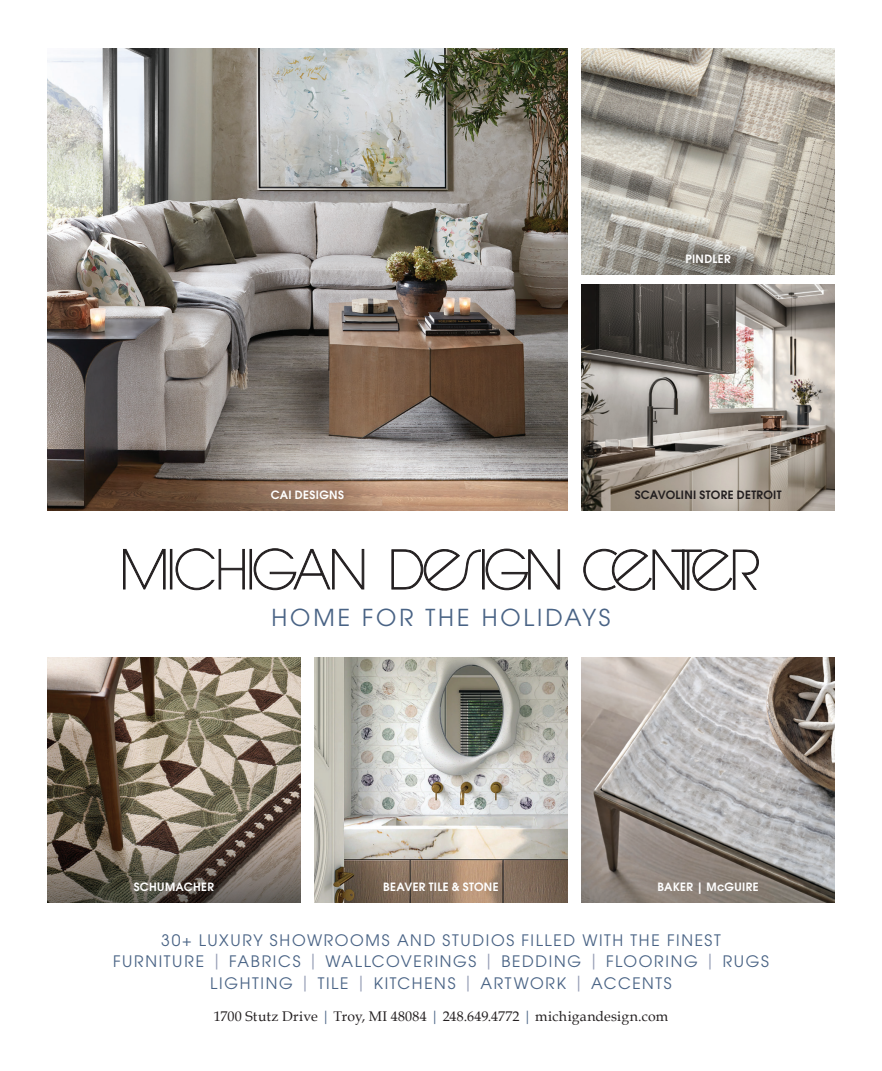
<style>
.page{position:relative;width:882px;height:1071px;background:#fff}
.page>*{position:absolute;margin:0;border:0;box-sizing:border-box;transform-origin:0 0}
.t1{font:23.28px "ITC Avant Garde Std";letter-spacing:.125em;color:#496385}
.t2{font:15.75px/21.3px "ITC Avant Garde Std";letter-spacing:.105em;color:#496385;text-align:center}
.t3{font:14px "Book Antiqua";letter-spacing:.015em;color:#231f20}
.t4{font:600 11.38px "ITC Avant Garde Std";letter-spacing:.03em;color:#fff}
.t5{font:600 11.38px "ITC Avant Garde Std";letter-spacing:.025em;color:#231f20}
.s1{color:#979fb6}
.s2{color:#496385}
</style>
<div class="page">
<img style="left:47px;top:49px;width:521px;height:462px">
<img style="left:581px;top:49px;width:254px;height:226px">
<img style="left:47px;top:657px;width:254px;height:246px">
<img style="left:314px;top:657px;width:254px;height:246px">
<img style="left:581px;top:657px;width:254px;height:246px">
<svg style="left:123px;top:548px;width:43px;height:42px"></svg>
<div style="left:170px;top:549px;width:2px;height:40px;border:1px solid #231f20"></div>
<svg style="left:175px;top:548px;width:70px;height:43px"></svg>
<div style="left:250px;top:549px;width:2px;height:40px;border:1px solid #231f20"></div>
<svg style="left:253px;top:548px;width:112px;height:43px"></svg>
<svg style="left:391px;top:548px;width:169px;height:43px"></svg>
<svg style="left:583px;top:548px;width:176px;height:43px"></svg>
<img style="left:581px;top:285px;width:254px;height:226px">
<p class="t4" style="left:685px;top:252px;width:47px">PINDLER</p>
<p class="t4" style="left:271px;top:488px;width:75px">CAI DESIGNS</p>
<p class="t5" style="left:635px;top:488px;width:148px">SCAVOLINI STORE DETROIT</p>
<h1 class="t1" style="left:272px;top:603px;width:340px">HOME FOR THE HOLIDAYS</h1>
<p class="t4" style="left:134px;top:880px;width:82px">SCHUMACHER</p>
<p class="t4" style="left:383px;top:880px;width:117px">BEAVER TILE &amp; STONE</p>
<p class="t4" style="left:658px;top:880px;width:103px">BAKER | McGUIRE</p>
<p class="t2" style="left:113px;top:930px;width:657px">30+ LUXURY SHOWROOMS AND STUDIOS FILLED WITH THE FINEST<br>FURNITURE <span class="s1">|</span> FABRICS <span class="s1">|</span> WALLCOVERINGS <span class="s1">|</span> BEDDING <span class="s1">|</span> FLOORING <span class="s1">|</span> RUGS<br>LIGHTING <span class="s1">|</span> TILE <span class="s1">|</span> KITCHENS <span class="s1">|</span> ARTWORK <span class="s1">|</span> ACCENTS</p>
<p class="t3" style="left:214px;top:1008px;width:456px">1700 Stutz Drive <span class="s2">|</span> Troy, MI 48084 <span class="s2">|</span> 248.649.4772 <span class="s2">|</span> michigandesign.com</p>
</div>
